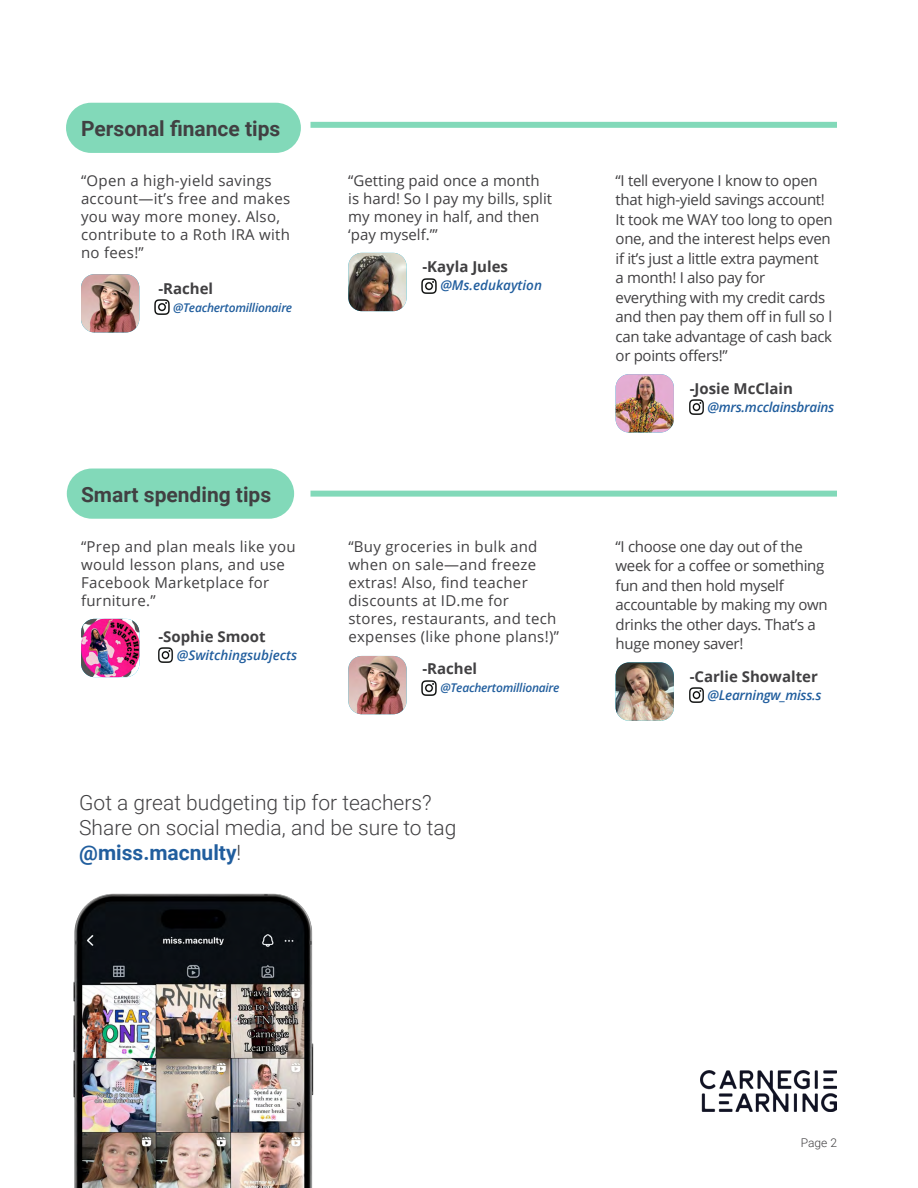
<style>
.page{position:relative;width:918px;height:1188px;background:#fff}
.page>*{position:absolute;margin:0;border:0;box-sizing:border-box;transform-origin:0 0}
.t1{font:300 21px/25.2px "Roboto";color:#414042}
.t2{font:700 21px "Roboto";color:#414042}
.t3{font:15px/19.5px "Open Sans";letter-spacing:-.02em;color:#414042}
.t4{font:15px/18px "Open Sans";letter-spacing:.02em;color:#414042}
.t5{font:15px/18px "Open Sans";color:#414042}
.t6{font:700 15px "Open Sans";color:#414042}
.t7{font:italic 600 13.5px "Open Sans";letter-spacing:-.01em;color:#215e9e}
.t8{font:italic 600 12px "Open Sans";letter-spacing:-.02em;color:#215e9e}
.t9{font:300 12px "Roboto";color:#414042}
.s1{font-weight:700;color:#215e9e}
</style>
<div class="page">
<div style="left:67px;top:469px;width:227px;height:50px;background:#82d9b9;border-radius:25px"></div>
<div style="left:66px;top:103px;width:235px;height:50px;background:#82d9b9;border-radius:25px"></div>
<img style="left:155px;top:300px;width:14px;height:15px">
<img style="left:422px;top:278px;width:14px;height:15px">
<img style="left:689px;top:400px;width:15px;height:15px">
<img style="left:81px;top:274px;width:58px;height:58px">
<img style="left:348px;top:253px;width:59px;height:58px">
<img style="left:616px;top:374px;width:58px;height:59px">
<img style="left:158px;top:648px;width:15px;height:15px">
<img style="left:422px;top:680px;width:14px;height:15px">
<img style="left:689px;top:688px;width:15px;height:15px">
<img style="left:81px;top:619px;width:58px;height:58px">
<img style="left:348px;top:656px;width:59px;height:58px">
<img style="left:616px;top:662px;width:58px;height:59px">
<img style="left:700px;top:1070px;width:137px;height:42px">
<img style="left:73px;top:893px;width:241px;height:295px">
<div style="left:310px;top:122px;width:527px;height:6px;background:#82d9b9"></div>
<div style="left:310px;top:491px;width:527px;height:6px;background:#82d9b9"></div>
<h1 class="t2" style="left:81px;top:114px;width:201px">Personal finance tips</h1>
<p class="t4" style="left:81px;top:171px;width:211px">“Open a high-yield savings account—it’s free and makes you way more money. Also, contribute to a Roth IRA with no fees!”</p>
<p class="t6" style="left:158px;top:278px;width:56px">-Rachel</p>
<p class="t8" style="left:173px;top:299px;width:121px">@Teachertomillionaire</p>
<p class="t5" style="left:348px;top:171px;width:205px">“Getting paid once a month is hard! So I pay my bills, split my money in half, and then ‘pay myself.’”</p>
<p class="t6" style="left:422px;top:256px;width:87px">-Kayla Jules</p>
<p class="t7" style="left:440px;top:276px;width:103px">@Ms.edukaytion</p>
<h1 class="t2" style="left:81px;top:480px;width:192px">Smart spending tips</h1>
<p class="t4" style="left:81px;top:537px;width:216px">“Prep and plan meals like you would lesson plans, and use<br>Facebook Marketplace for furniture.”</p>
<p class="t6" style="left:158px;top:626px;width:109px">-Sophie Smoot</p>
<p class="t7" style="left:177px;top:645px;width:122px">@Switchingsubjects</p>
<p class="t4" style="left:348px;top:537px;width:212px">“Buy groceries in bulk and when on sale—and freeze extras! Also, find teacher discounts at ID.me for stores, restaurants, and tech expenses (like phone plans!)”</p>
<p class="t6" style="left:422px;top:658px;width:56px">-Rachel</p>
<p class="t8" style="left:440px;top:679px;width:121px">@Teachertomillionaire</p>
<h1 class="t1" style="left:79px;top:789px;width:379px">Got a great budgeting tip for teachers?<br>Share on social media, and be sure to tag <span class="s1">@miss.macnulty</span>!</h1>
<p class="t3" style="left:616px;top:170px;width:219px">“I tell everyone I know to open that high-yield savings account!<br>It took me WAY too long to open one, and the interest helps even if it’s just a little extra payment<br>a month! I also pay for everything with my credit cards and then pay them off in full so l can take advantage of cash back or points offers!”</p>
<p class="t6" style="left:690px;top:377px;width:105px">-Josie McClain</p>
<p class="t7" style="left:708px;top:397px;width:128px">@mrs.mcclainsbrains</p>
<p class="t3" style="left:616px;top:536px;width:214px">“I choose one day out of the week for a coffee or something fun and then hold myself accountable by making my own drinks the other days. That’s a huge money saver!</p>
<p class="t6" style="left:690px;top:665px;width:130px">-Carlie Showalter</p>
<p class="t7" style="left:708px;top:685px;width:116px">@Learningw_miss.s</p>
<p class="t9" style="left:801px;top:1134px;width:38px">Page 2</p>
</div>
